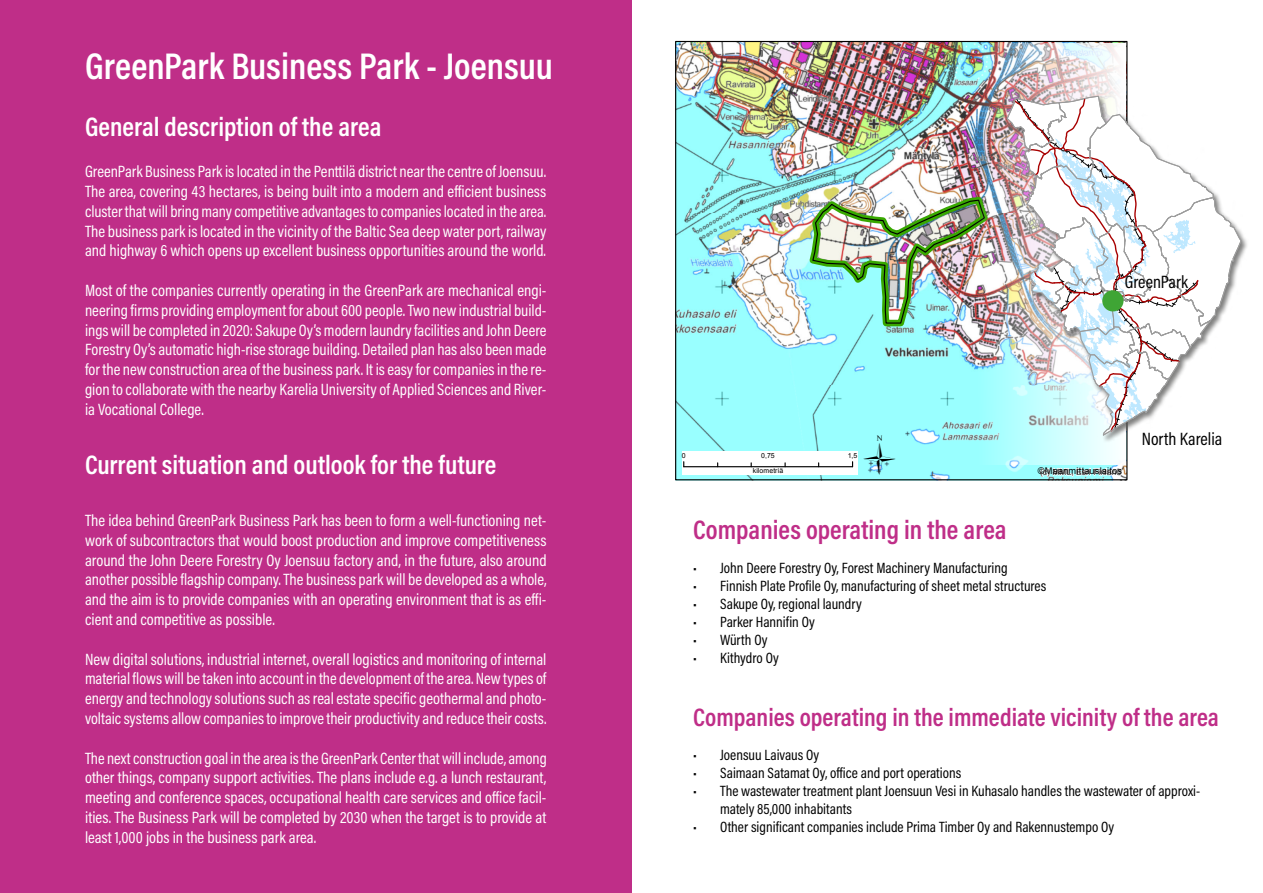
<style>
.page{position:relative;width:1263px;height:893px;background:#fff}
.page>*{position:absolute;margin:0;border:0;box-sizing:border-box;transform-origin:0 0}
.kuva{font:49.65px "ESRI North";color:#000}
.t1{font:600 37.5px "Acumin Pro Cond";color:#fff}
.otsikko_2{font:600 27px "Acumin Pro Cond";color:#fff}
.otsikko_2-2{font:600 27px "Acumin Pro Cond";color:#bf2e88}
.otsikko_2-3{font:600 25.5px "Acumin Pro Cond";color:#bf2e88}
.t2{font:18px "Acumin Pro Cond";color:#000}
.t3{font:16.5px/19.8px "Acumin Pro Cond";color:#fff;text-align:justify}
.t4{font:15px/18px "Acumin Pro Cond";color:#000}
.kuva-2{font:9.3px "Arial";letter-spacing:.025em;color:#000}
.kuva-3{font:8.4px "Arial";color:#323232}
.kuva-4{font:6.9px "Arial";color:#000}
</style>
<div class="page">
<div style="left:0;top:0;width:631px;height:893px;background:#bf2e88"></div>
<img style="left:677px;top:43px;width:448px;height:435px">
<img style="left:805px;top:193px;width:171px;height:137px">
<svg style="left:1039px;top:465px;width:83px;height:13px"></svg>
<div style="left:682px;top:451px;width:175px;height:24px;background:#fff"></div>
<hr style="left:684px;top:466px;width:168px;height:1px;background:#000">
<img style="left:976px;top:43px;width:149px;height:422px">
<div style="left:1005px;top:94px;width:244px;height:349px;background:#575756;opacity:.75"></div>
<svg style="left:1002px;top:85px;width:243px;height:354px"></svg>
<div style="left:1102px;top:290px;width:21px;height:21px;background:#3fa535;border-radius:50%"></div>
<h1 class="t1" style="left:85px;top:41px;width:469px">GreenPark Business Park - Joensuu</h1>
<p class="otsikko_2" style="left:85px;top:109px;width:298px">General description of the area</p>
<p class="t3" style="left:85px;top:161px;width:463px">GreenPark Business Park is located in the Penttilä district near the centre of Joensuu.<br>The area, covering 43 hectares, is being built into a modern and efficient business cluster that will bring many competitive advantages to companies located in the area.<br>The business park is located in the vicinity of the Baltic Sea deep water port, railway and highway 6 which opens up excellent business opportunities around the world.</p>
<p class="t3" style="left:85px;top:280px;width:463px">Most of the companies currently operating in the GreenPark are mechanical engi&shy;neering firms providing employment for about 600 people. Two new industrial build&shy;ings will be completed in 2020: Sakupe Oy’s modern laundry facilities and John Deere Forestry Oy’s automatic high-rise storage building. Detailed plan has also been made for the new construction area of the business park. It is easy for companies in the re&shy;gion to collaborate with the nearby Karelia University of Applied Sciences and River&shy;ia Vocational College.</p>
<p class="otsikko_2" style="left:85px;top:447px;width:413px">Current situation and outlook for the future</p>
<p class="t3" style="left:85px;top:510px;width:463px">The idea behind GreenPark Business Park has been to form a well-functioning net&shy;work of subcontractors that would boost production and improve competitiveness around the John Deere Forestry Oy Joensuu factory and, in the future, also around another possible flagship company. The business park will be developed as a whole, and the aim is to provide companies with an operating environment that is as effi&shy;cient and competitive as possible.</p>
<p class="t3" style="left:85px;top:649px;width:463px">New digital solutions, industrial internet, overall logistics and monitoring of internal material flows will be taken into account in the development of the area. New types of energy and technology solutions such as real estate specific geothermal and photo&shy;voltaic systems allow companies to improve their productivity and reduce their costs.</p>
<p class="t3" style="left:85px;top:748px;width:463px">The next construction goal in the area is the GreenPark Center that will include, among other things, company support activities. The plans include e.g. a lunch restaurant, meeting and conference spaces, occupational health care services and office facil&shy;ities. The Business Park will be completed by 2030 when the target is to provide at least 1,000 jobs in the business park area.</p>
<p class="t2" style="left:1125px;top:270px;width:65px">GreenPark</p>
<p class="kuva" style="left:863px;top:429px;width:34px">Ü</p>
<p class="kuva-4" style="left:682px;top:451px;width:5px">0</p>
<p class="kuva-4" style="left:761px;top:451px;width:15px">0,75</p>
<p class="kuva-4" style="left:848px;top:451px;width:11px">1,5</p>
<p class="kuva-4" style="left:753px;top:466px;width:32px">kilometriä</p>
<p class="kuva-2" style="left:1038px;top:465px;width:86px">©Maanmittauslaitos</p>
<p class="kuva-3" style="left:1040px;top:466px;width:82px">(c) MML, Esri Finland</p>
<p class="otsikko_2-2" style="left:693px;top:512px;width:315px">Companies operating in the area</p>
<p class="t4" style="left:693px;top:559px;width:316px">• John Deere Forestry Oy, Forest Machinery Manufacturing</p>
<p class="t4" style="left:693px;top:577px;width:355px">• Finnish Plate Profile Oy, manufacturing of sheet metal structures</p>
<p class="t4" style="left:693px;top:595px;width:170px">• Sakupe Oy, regional laundry</p>
<p class="t4" style="left:693px;top:613px;width:123px">• Parker Hannifin Oy</p>
<p class="t4" style="left:693px;top:631px;width:76px">• Würth Oy</p>
<p class="t4" style="left:693px;top:649px;width:87px">• Kithydro Oy</p>
<p class="t2" style="left:1142px;top:427px;width:82px">North Karelia</p>
<p class="otsikko_2-3" style="left:693px;top:700px;width:527px">Companies operating in the immediate vicinity of the area</p>
<p class="t4" style="left:693px;top:745px;width:128px">• Joensuu Laivaus Oy</p>
<p class="t4" style="left:693px;top:763px;width:270px">• Saimaan Satamat Oy, office and port operations</p>
<p class="t4" style="left:720px;top:781px;width:482px;text-indent:-27px">• The wastewater treatment plant Joensuun Vesi in Kuhasalo handles the wastewater of approxi&shy;mately 85,000 inhabitants</p>
<p class="t4" style="left:693px;top:817px;width:423px">• Other significant companies include Prima Timber Oy and Rakennustempo Oy</p>
</div>
